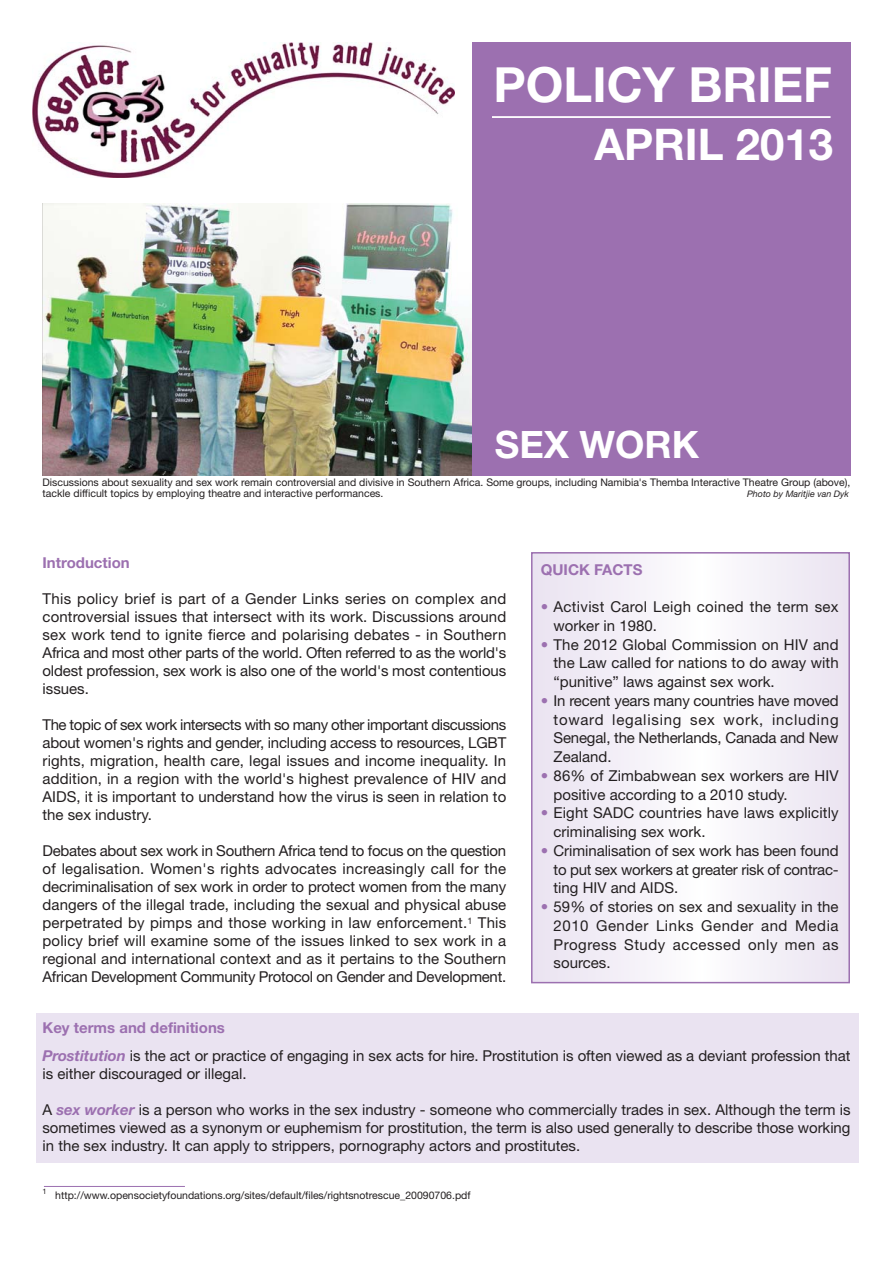
<style>
.page{position:relative;width:893px;height:1263px;background:#fff}
.page>*{position:absolute;margin:0;border:0;box-sizing:border-box;transform-origin:0 0}
.t1{font:700 48.45px "Helvetica Neue";color:#fff}
.t2{font:700 43.65px "Helvetica Neue";color:#fff}
.t3{font:700 37.8px "Helvetica Neue";color:#fff}
.t4{font:15px/18px "Helvetica Neue";color:#231f20;text-align:justify}
.t5{font:15px/18.8px "Helvetica Neue";letter-spacing:.02em;color:#231f20}
.t6{font:700 15px "Helvetica Neue";color:#9c70b0}
.t7{font:10.5px/10.5px "Helvetica Neue";color:#231f20}
.t8{font:italic 9px "Helvetica Neue";color:#231f20}
.s1{color:#9c70b0}
.s2{font-weight:700;color:#9c70b0}
.s3{font-weight:700;font-style:italic;color:#9c70b0}
</style>
<div class="page">
<img style="left:33px;top:43px;width:421px;height:135px">
<img style="left:43px;top:203px;width:431px;height:273px">
<div style="left:532px;top:553px;width:6px;height:429px;background:#eae3f1"></div>
<div style="left:538px;top:553px;width:163px;height:429px;background:linear-gradient(to right,#eae3f1,#fdfdfe)"></div>
<div style="left:701px;top:553px;width:142px;height:429px;background:linear-gradient(to right,#fefdfe,#eae4f1)"></div>
<div style="left:843px;top:553px;width:6px;height:429px;background:#eae3f1"></div>
<div style="left:531px;top:552px;width:319px;height:431px;border:2px solid #9c70b0"></div>
<div style="left:472px;top:43px;width:378px;height:432px;background:#9c70b0"></div>
<hr style="left:492px;top:116px;width:339px;height:2px;background:#fff">
<hr style="left:44px;top:1186px;width:141px;height:1px;background:#9c70b0">
<div style="left:36px;top:1013px;width:822px;height:150px;background:#eae3f1"></div>
<h1 class="t1" style="left:494px;top:68px;width:340px">POLICY BRIEF</h1>
<h2 class="t2" style="left:594px;top:129px;width:240px">APRIL 2013</h2>
<h3 class="t3" style="left:495px;top:431px;width:206px">SEX WORK</h3>
<p class="t7" style="left:43px;top:478px;width:809px">Discussions about sexuality and sex work remain controversial and divisive in Southern Africa. Some groups, including Namibia's Themba Interactive Theatre Group (above), tackle difficult topics by employing theatre and interactive performances.</p>
<p class="t8" style="left:747px;top:490px;width:103px">Photo by Maritjie van Dyk</p>
<p class="t6" style="left:43px;top:557px;width:89px">Introduction</p>
<p class="t4" style="left:43px;top:591px;width:465px">This policy brief is part of a Gender Links series on complex and controversial issues that intersect with its work. Discussions around sex work tend to ignite fierce and polarising debates - in Southern Africa and most other parts of the world. Often referred to as the world's oldest profession, sex work is also one of the world's most contentious issues.</p>
<p class="t4" style="left:43px;top:717px;width:465px">The topic of sex work intersects with so many other important discussions about women's rights and gender, including access to resources, LGBT rights, migration, health care, legal issues and income inequality. In addition, in a region with the world's highest prevalence of HIV and AIDS, it is important to understand how the virus is seen in relation to the sex industry.</p>
<p class="t4" style="left:43px;top:843px;width:465px">Debates about sex work in Southern Africa tend to focus on the question of legalisation. Women's rights advocates increasingly call for the decriminalisation of sex work in order to protect women from the many dangers of the illegal trade, including the sexual and physical abuse perpetrated by pimps and those working in law enforcement.<sup>1</sup> This policy brief will examine some of the issues linked to sex work in a regional and international context and as it pertains to the Southern African Development Community Protocol on Gender and Development.</p>
<p class="t6" style="left:541px;top:564px;width:103px">QUICK FACTS</p>
<p class="t5" style="left:554px;top:599px;width:287px;text-indent:-13px"><span class="s1">•</span> Activist Carol Leigh coined the term sex worker in 1980.</p>
<p class="t4" style="left:554px;top:636px;width:287px;line-height:18.8px;text-indent:-13px"><span class="s1">•</span> The 2012 Global Commission on HIV and the Law called for nations to do away with “punitive” laws against sex work.</p>
<p class="t4" style="left:554px;top:693px;width:287px;line-height:18.8px;text-indent:-13px"><span class="s1">•</span> In recent years many countries have moved toward legalising sex work, including Senegal, the Netherlands, Canada and New Zealand.</p>
<p class="t4" style="left:554px;top:768px;width:287px;line-height:18.8px;text-indent:-13px"><span class="s1">•</span> 86% of Zimbabwean sex workers are HIV positive according to a 2010 study.</p>
<p class="t4" style="left:554px;top:805px;width:287px;line-height:18.8px;text-indent:-13px"><span class="s1">•</span> Eight SADC countries have laws explicitly criminalising sex work.</p>
<p class="t4" style="left:554px;top:843px;width:287px;line-height:18.8px;text-indent:-13px"><span class="s1">•</span> Criminalisation of sex work has been found to put sex workers at greater risk of contrac&shy;ting HIV and AIDS.</p>
<p class="t4" style="left:554px;top:899px;width:287px;line-height:18.8px;text-indent:-13px"><span class="s1">•</span> 59% of stories on sex and sexuality in the 2010 Gender Links Gender and Media Progress Study accessed only men as sources.</p>
<p class="t4" style="left:43px;top:1015px;width:809px;line-height:28.5px"><span class="s2">Key terms and definitions<br></span><span class="s3">Prostitution</span> is the act or practice of engaging in sex acts for hire. Prostitution is often viewed as a deviant profession that</p>
<p class="t4" style="left:43px;top:1066px;width:206px">is either discouraged or illegal.</p>
<p class="t4" style="left:43px;top:1102px;width:809px">A <span class="s3">sex worker</span> is a person who works in the sex industry - someone who commercially trades in sex. Although the term is sometimes viewed as a synonym or euphemism for prostitution, the term is also used generally to describe those working in the sex industry. It can apply to strippers, pornography actors and prostitutes.</p>
<p class="t7" style="left:43px;top:1191px;width:430px"><sup>1</sup> http://www.opensocietyfoundations.org/sites/default/files/rightsnotrescue_20090706.pdf</p>
</div>
